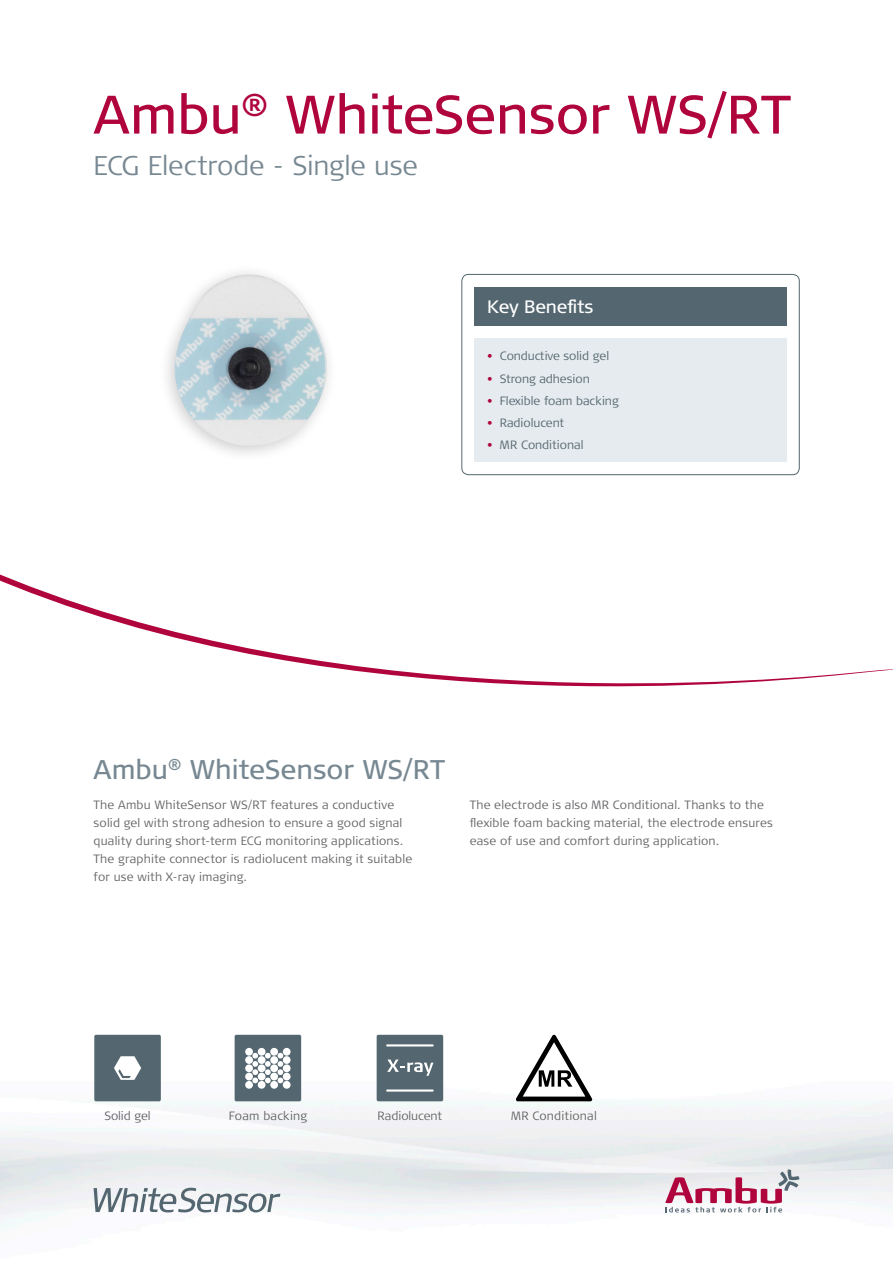
<style>
.page{position:relative;width:893px;height:1263px;background:#fff}
.page>*{position:absolute;margin:0;border:0;box-sizing:border-box;transform-origin:0 0}
.t1{font:54px "Signa OT";letter-spacing:-.01em;color:#b0043d}
.t2{font:300 27px "Signa OT";letter-spacing:-.005em;color:#778892}
.t3{font:27px "Signa OT";color:#778892}
.t4{font:18px "Signa OT";letter-spacing:-.01em;color:#fff}
.t5{font:300 12px/18px "Signa OT";letter-spacing:.015em;color:#636366}
.t6{font:300 12px "Signa OT";color:#54666f}
.t7{font:300 12px "Signa OT";letter-spacing:-.005em;color:#636366}
.s1{color:#b0043d}
</style>
<div class="page">
<svg style="left:0;top:574px;width:893px;height:112px"></svg>
<img style="left:0;top:1079px;width:893px;height:153px">
<svg style="left:665px;top:1169px;width:134px;height:43px"></svg>
<div style="left:462px;top:274px;width:337px;height:201px;border:1px solid #54666f;border-radius:7px"></div>
<div style="left:474px;top:339px;width:313px;height:123px;background:#e5ebee"></div>
<div style="left:474px;top:287px;width:313px;height:39px;background:#54666f"></div>
<div style="left:94px;top:1035px;width:67px;height:66px;background:#54666f;border-radius:2px"></div>
<svg style="left:114px;top:1056px;width:27px;height:24px"></svg>
<div style="left:235px;top:1035px;width:66px;height:66px;background:#54666f;border-radius:2px"></div>
<div style="left:245px;top:1064px;width:8px;height:8px;background:#fff;border-radius:50%"></div>
<div style="left:258px;top:1064px;width:7px;height:8px;background:#fff;border-radius:50%"></div>
<div style="left:270px;top:1064px;width:8px;height:8px;background:#fff;border-radius:50%"></div>
<div style="left:283px;top:1064px;width:8px;height:8px;background:#fff;border-radius:50%"></div>
<div style="left:245px;top:1056px;width:8px;height:8px;background:#fff;border-radius:50%"></div>
<div style="left:258px;top:1056px;width:7px;height:8px;background:#fff;border-radius:50%"></div>
<div style="left:270px;top:1056px;width:8px;height:8px;background:#fff;border-radius:50%"></div>
<div style="left:283px;top:1056px;width:8px;height:8px;background:#fff;border-radius:50%"></div>
<div style="left:245px;top:1048px;width:8px;height:8px;background:#fff;border-radius:50%"></div>
<div style="left:258px;top:1048px;width:7px;height:8px;background:#fff;border-radius:50%"></div>
<div style="left:270px;top:1048px;width:8px;height:8px;background:#fff;border-radius:50%"></div>
<div style="left:283px;top:1048px;width:8px;height:8px;background:#fff;border-radius:50%"></div>
<div style="left:245px;top:1081px;width:8px;height:8px;background:#fff;border-radius:50%"></div>
<div style="left:258px;top:1081px;width:7px;height:8px;background:#fff;border-radius:50%"></div>
<div style="left:270px;top:1081px;width:8px;height:8px;background:#fff;border-radius:50%"></div>
<div style="left:283px;top:1081px;width:8px;height:8px;background:#fff;border-radius:50%"></div>
<div style="left:245px;top:1073px;width:8px;height:7px;background:#fff;border-radius:50%"></div>
<svg style="left:278px;top:1053px;width:5px;height:30px"></svg>
<svg style="left:265px;top:1053px;width:6px;height:30px"></svg>
<svg style="left:252px;top:1053px;width:6px;height:30px"></svg>
<div style="left:258px;top:1073px;width:7px;height:7px;background:#fff;border-radius:50%"></div>
<div style="left:270px;top:1073px;width:8px;height:7px;background:#fff;border-radius:50%"></div>
<div style="left:283px;top:1073px;width:8px;height:7px;background:#fff;border-radius:50%"></div>
<svg style="left:94px;top:1188px;width:186px;height:24px"></svg>
<div style="left:377px;top:1035px;width:66px;height:66px;background:#54666f;border-radius:2px"></div>
<hr style="left:386px;top:1044px;width:48px;height:2px;background:#fff">
<hr style="left:386px;top:1089px;width:48px;height:2px;background:#fff">
<svg style="left:387px;top:1059px;width:46px;height:17px"></svg>
<svg style="left:516px;top:1035px;width:76px;height:66px"></svg>
<div style="left:158px;top:263px;width:180px;height:200px;background:#000;opacity:.2"></div>
<img style="left:174px;top:274px;width:153px;height:172px">
<h1 class="t1" style="left:94px;top:84px;width:699px">Ambu<sup>®</sup> WhiteSensor WS/RT</h1>
<h2 class="t2" style="left:94px;top:150px;width:326px">ECG Electrode - Single use</h2>
<h3 class="t4" style="left:487px;top:296px;width:108px">Key Benefits</h3>
<p class="t6" style="left:487px;top:349px;width:124px"><span class="s1">•</span> Conductive solid gel</p>
<p class="t6" style="left:487px;top:372px;width:104px"><span class="s1">•</span> Strong adhesion</p>
<p class="t6" style="left:487px;top:394px;width:133px"><span class="s1">•</span> Flexible foam backing</p>
<p class="t6" style="left:487px;top:416px;width:79px"><span class="s1">•</span> Radiolucent</p>
<p class="t6" style="left:487px;top:438px;width:98px"><span class="s1">•</span> MR Conditional</p>
<h2 class="t3" style="left:94px;top:754px;width:353px">Ambu<sup>®</sup> WhiteSensor WS/RT</h2>
<p class="t5" style="left:94px;top:796px;width:320px">The Ambu WhiteSensor WS/RT features a conductive solid gel with strong adhesion to ensure a good signal quality during short-term ECG monitoring applications.<br>The graphite connector is radiolucent making it suitable for use with X-ray imaging.</p>
<p class="t5" style="left:470px;top:796px;width:305px">The electrode is also MR Conditional. Thanks to the flexible foam backing material, the electrode ensures ease of use and comfort during application.</p>
<p class="t7" style="left:104px;top:1109px;width:48px">Solid gel</p>
<p class="t5" style="left:229px;top:1107px;width:80px">Foam backing</p>
<p class="t7" style="left:378px;top:1109px;width:66px">Radiolucent</p>
<p class="t5" style="left:511px;top:1107px;width:87px">MR Conditional</p>
</div>
